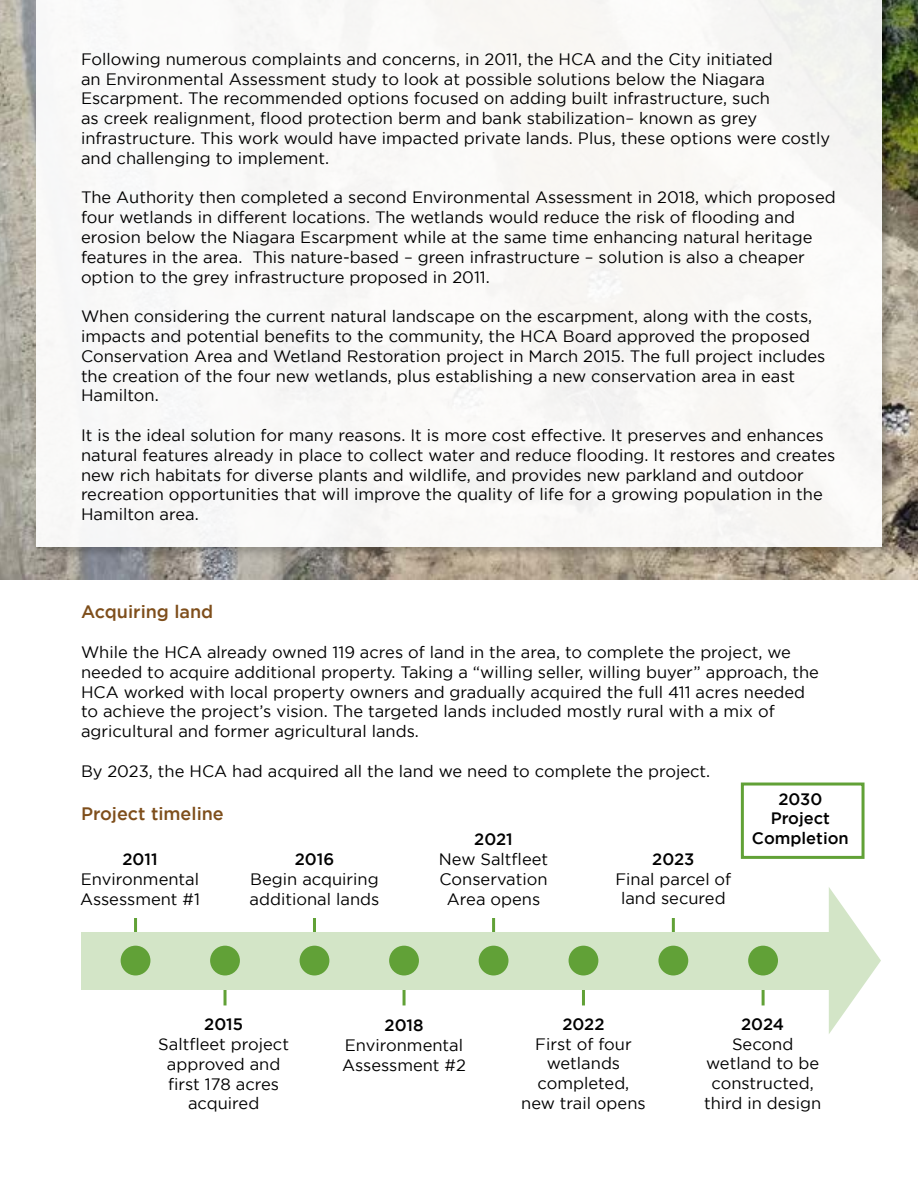
<style>
.page{position:relative;width:918px;height:1188px;background:#fff}
.page>*{position:absolute;margin:0;border:0;box-sizing:border-box;transform-origin:0 0}
.t1{font:500 18px "Gotham";color:#7e4e1b}
.t2{font:16.5px/19.8px "Gotham";color:#000}
.t3{font:500 16.5px/19.8px "Gotham";color:#000;text-align:center}
</style>
<div class="page">
<img style="left:0;top:0;width:918px;height:579px">
<div style="left:34px;top:0;width:860px;height:558px;background:#000;opacity:.25"></div>
<div style="left:36px;top:0;width:846px;height:546px;background:#f9f8f7"></div>
<hr style="left:134px;top:918px;width:3px;height:36px;background:#61a137">
<hr style="left:313px;top:918px;width:3px;height:36px;background:#61a137">
<hr style="left:492px;top:918px;width:3px;height:36px;background:#61a137">
<hr style="left:672px;top:918px;width:3px;height:36px;background:#61a137">
<hr style="left:224px;top:967px;width:3px;height:38px;background:#61a137">
<hr style="left:403px;top:967px;width:3px;height:38px;background:#61a137">
<hr style="left:582px;top:967px;width:3px;height:38px;background:#61a137">
<hr style="left:762px;top:967px;width:3px;height:38px;background:#61a137">
<div style="left:81px;top:932px;width:748px;height:57px;background:#d3e5c7"></div>
<svg style="left:829px;top:887px;width:52px;height:147px"></svg>
<div style="left:121px;top:946px;width:29px;height:29px;background:#61a137;border-radius:50%"></div>
<div style="left:210px;top:946px;width:30px;height:29px;background:#61a137;border-radius:50%"></div>
<div style="left:300px;top:946px;width:29px;height:29px;background:#61a137;border-radius:50%"></div>
<div style="left:389px;top:946px;width:30px;height:29px;background:#61a137;border-radius:50%"></div>
<div style="left:479px;top:946px;width:29px;height:29px;background:#61a137;border-radius:50%"></div>
<div style="left:569px;top:946px;width:29px;height:29px;background:#61a137;border-radius:50%"></div>
<div style="left:658px;top:946px;width:30px;height:29px;background:#61a137;border-radius:50%"></div>
<div style="left:748px;top:946px;width:30px;height:29px;background:#61a137;border-radius:50%"></div>
<div style="left:741px;top:783px;width:124px;height:76px;border:3px solid #61a137"></div>
<p class="t2" style="left:81px;top:50px;width:751px">Following numerous complaints and concerns, in 2011, the HCA and the City initiated<br>an Environmental Assessment study to look at possible solutions below the Niagara Escarpment. The recommended options focused on adding built infrastructure, such<br>as creek realignment, flood protection berm and bank stabilization– known as grey infrastructure. This work would have impacted private lands. Plus, these options were costly and challenging to implement.</p>
<p class="t2" style="left:81px;top:189px;width:756px">The Authority then completed a second Environmental Assessment in 2018, which proposed four wetlands in different locations. The wetlands would reduce the risk of flooding and erosion below the Niagara Escarpment while at the same time enhancing natural heritage features in the area. This nature-based – green infrastructure – solution is also a cheaper option to the grey infrastructure proposed in 2011.</p>
<p class="t2" style="left:81px;top:308px;width:746px">When considering the current natural landscape on the escarpment, along with the costs, impacts and potential benefits to the community, the HCA Board approved the proposed Conservation Area and Wetland Restoration project in March 2015. The full project includes the creation of the four new wetlands, plus establishing a new conservation area in east Hamilton.</p>
<p class="t2" style="left:81px;top:426px;width:756px">It is the ideal solution for many reasons. It is more cost effective. It preserves and enhances natural features already in place to collect water and reduce flooding. It restores and creates new rich habitats for diverse plants and wildlife, and provides new parkland and outdoor recreation opportunities that will improve the quality of life for a growing population in the Hamilton area.</p>
<p class="t1" style="left:81px;top:602px;width:134px">Acquiring land</p>
<p class="t2" style="left:81px;top:642px;width:740px">While the HCA already owned 119 acres of land in the area, to complete the project, we needed to acquire additional property. Taking a “willing seller, willing buyer” approach, the HCA worked with local property owners and gradually acquired the full 411 acres needed to achieve the project’s vision. The targeted lands included mostly rural with a mix of agricultural and former agricultural lands.</p>
<p class="t2" style="left:81px;top:761px;width:631px">By 2023, the HCA had acquired all the land we need to complete the project.</p>
<p class="t1" style="left:81px;top:803px;width:144px">Project timeline</p>
<p class="t3" style="left:123px;top:850px;width:37px">2011</p>
<p class="t2" style="left:80px;top:871px;width:122px">Environmental<br>Assessment #1</p>
<p class="t3" style="left:752px;top:789px;width:98px">2030<br>Project<br>Completion</p>
<p class="t3" style="left:474px;top:830px;width:40px">2021</p>
<p class="t2" style="left:439px;top:849px;width:111px;text-align:center">New Saltfleet<br>Conservation<br>Area opens</p>
<p class="t3" style="left:652px;top:849px;width:44px">2023</p>
<p class="t2" style="left:615px;top:870px;width:117px;text-align:center">Final parcel of land secured</p>
<p class="t3" style="left:295px;top:850px;width:41px">2016</p>
<p class="t2" style="left:250px;top:871px;width:131px">Begin acquiring additional lands</p>
<p class="t3" style="left:204px;top:1015px;width:40px">2015</p>
<p class="t2" style="left:158px;top:1034px;width:132px;text-align:center">Saltfleet project approved and first 178 acres acquired</p>
<p class="t3" style="left:385px;top:1016px;width:40px">2018</p>
<p class="t2" style="left:342px;top:1036px;width:126px">Environmental<br>Assessment #2</p>
<p class="t3" style="left:562px;top:1014px;width:44px">2022</p>
<p class="t2" style="left:521px;top:1035px;width:126px;text-align:center">First of four wetlands completed, new trail opens</p>
<p class="t3" style="left:741px;top:1014px;width:44px">2024</p>
<p class="t2" style="left:704px;top:1035px;width:119px;text-align:center">Second wetland to be constructed, third in design</p>
</div>
